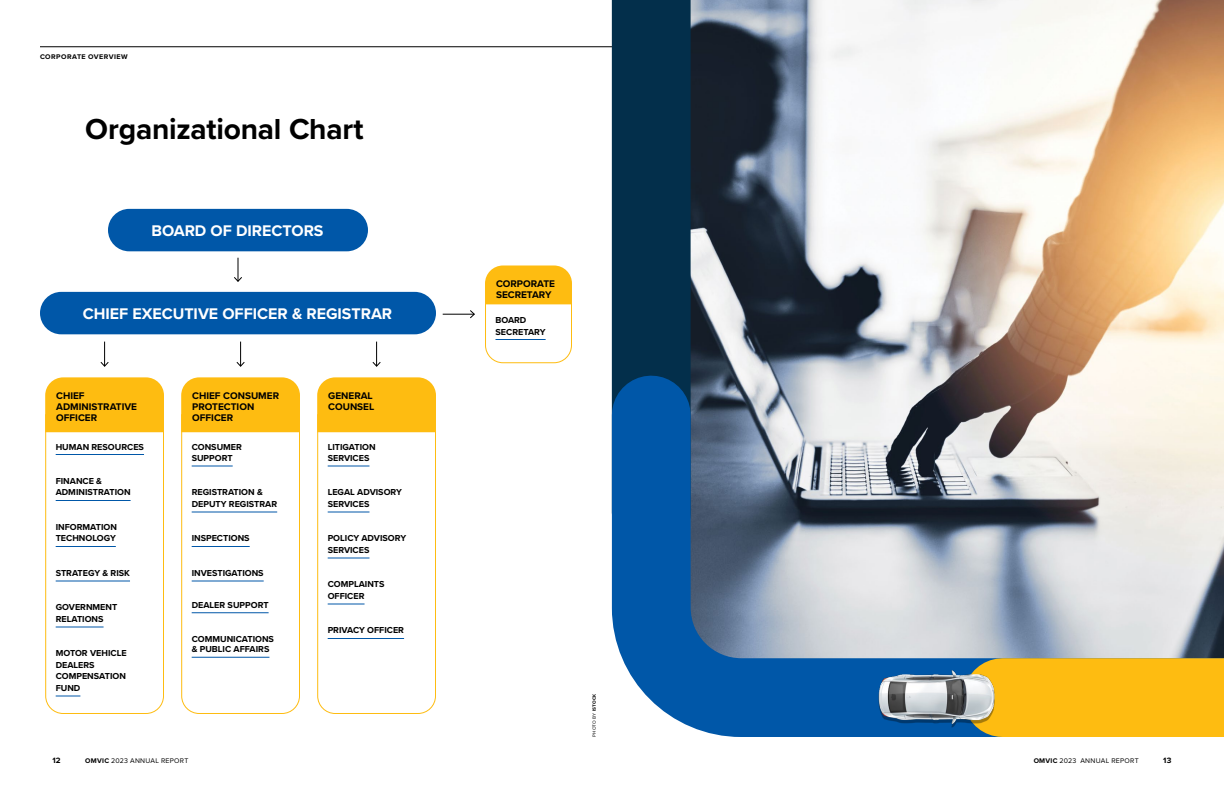
<style>
.page{position:relative;width:1224px;height:792px;background:#fff}
.page>*{position:absolute;margin:0;border:0;box-sizing:border-box;transform-origin:0 0}
.t1{font:700 30px "Proxima Nova";letter-spacing:-.01em;color:#000}
.t2{font:700 16px "Proxima Nova";color:#fff}
.t3{font:700 10px/11px "Proxima Nova";color:#000}
.t4{font:700 9px/11.5px "Proxima Nova";color:#000}
.t5{font:700 8px "Proxima Nova";color:#000}
.t6{font:7px "Proxima Nova";letter-spacing:.04em;color:#000}
.t7{font:700 7px "Proxima Nova";letter-spacing:.06em;color:#000}
.t8{font:4.8px "Proxima Nova";letter-spacing:.03em;color:#000}
.s1{font-weight:700}
</style>
<div class="page">
<hr style="left:40px;top:46px;width:572px;height:1px;background:#000">
<img style="left:691px;top:0;width:533px;height:336px">
<div style="left:612px;top:0;width:79px;height:513px;background:#032f4b"></div>
<svg style="left:611px;top:336px;width:613px;height:401px;background:#8c9eb1"></svg>
<div style="left:1003px;top:658px;width:221px;height:79px;background:#febc11"></div>
<img style="left:877px;top:659px;width:118px;height:77px">
<svg style="left:236px;top:342px;width:9px;height:25px"></svg>
<svg style="left:181px;top:377px;width:119px;height:337px"></svg>
<svg style="left:100px;top:342px;width:9px;height:25px"></svg>
<svg style="left:45px;top:377px;width:119px;height:337px"></svg>
<svg style="left:372px;top:342px;width:9px;height:25px"></svg>
<svg style="left:317px;top:377px;width:119px;height:337px"></svg>
<hr style="left:443px;top:314px;width:31px;height:1px;background:#000">
<svg style="left:469px;top:310px;width:6px;height:9px"></svg>
<svg style="left:485px;top:266px;width:87px;height:98px"></svg>
<div style="left:40px;top:292px;width:396px;height:42px;background:#0057a8;border-radius:21px"></div>
<svg style="left:234px;top:258px;width:8px;height:24px"></svg>
<div style="left:108px;top:209px;width:260px;height:42px;background:#0057a8;border-radius:21px"></div>
<p class="t7" style="left:40px;top:51px;width:89px">CORPORATE OVERVIEW</p>
<h1 class="t1" style="left:85px;top:107px;width:280px">Organizational Chart</h1>
<h2 class="t2" style="left:151px;top:219px;width:174px">BOARD OF DIRECTORS</h2>
<h2 class="t2" style="left:83px;top:302px;width:311px">CHIEF EXECUTIVE OFFICER &amp; REGISTRAR</h2>
<p class="t3" style="left:56px;top:390px;width:82px">CHIEF<br>ADMINISTRATIVE<br>OFFICER</p>
<p class="t4" style="left:56px;top:441px;width:90px">HUMAN RESOURCES</p>
<p class="t4" style="left:56px;top:475px;width:76px">FINANCE &amp;<br>ADMINISTRATION</p>
<p class="t4" style="left:56px;top:521px;width:63px">INFORMATION<br>TECHNOLOGY</p>
<p class="t4" style="left:56px;top:567px;width:76px">STRATEGY &amp; RISK</p>
<p class="t4" style="left:56px;top:602px;width:63px">GOVERNMENT<br>RELATIONS</p>
<p class="t4" style="left:56px;top:648px;width:72px">MOTOR VEHICLE<br>DEALERS<br>COMPENSATION<br>FUND</p>
<p class="t3" style="left:192px;top:390px;width:88px">CHIEF CONSUMER<br>PROTECTION<br>OFFICER</p>
<p class="t4" style="left:192px;top:441px;width:52px">CONSUMER<br>SUPPORT</p>
<p class="t4" style="left:192px;top:487px;width:87px">REGISTRATION &amp;<br>DEPUTY REGISTRAR</p>
<p class="t4" style="left:192px;top:533px;width:60px">INSPECTIONS</p>
<p class="t4" style="left:192px;top:567px;width:74px">INVESTIGATIONS</p>
<p class="t4" style="left:192px;top:599px;width:78px">DEALER SUPPORT</p>
<p class="t4" style="left:192px;top:634px;width:84px;line-height:10px">COMMUNICATIONS &amp; PUBLIC AFFAIRS</p>
<p class="t3" style="left:328px;top:390px;width:48px">GENERAL<br>COUNSEL</p>
<p class="t4" style="left:328px;top:441px;width:50px">LITIGATION<br>SERVICES</p>
<p class="t4" style="left:328px;top:487px;width:76px">LEGAL ADVISORY<br>SERVICES</p>
<p class="t4" style="left:328px;top:533px;width:80px">POLICY ADVISORY<br>SERVICES</p>
<p class="t4" style="left:328px;top:579px;width:58px">COMPLAINTS<br>OFFICER</p>
<p class="t4" style="left:328px;top:625px;width:78px">PRIVACY OFFICER</p>
<p class="t3" style="left:496px;top:278px;width:61px">CORPORATE<br>SECRETARY</p>
<p class="t4" style="left:496px;top:314px;width:52px">BOARD<br>SECRETARY</p>
<p class="t8" style="left:591px;top:737px;width:45px;rotate:-90deg">PHOTO BY <span class="s1">ISTOCK</span></p>
<p class="t5" style="left:53px;top:754px;width:10px">12</p>
<p class="t6" style="left:85px;top:755px;width:105px"><span class="s1">OMVIC</span> 2023 ANNUAL REPORT</p>
<p class="t6" style="left:1034px;top:755px;width:106px"><span class="s1">OMVIC</span> 2023 ANNUAL REPORT</p>
<p class="t5" style="left:1163px;top:754px;width:10px">13</p>
</div>
